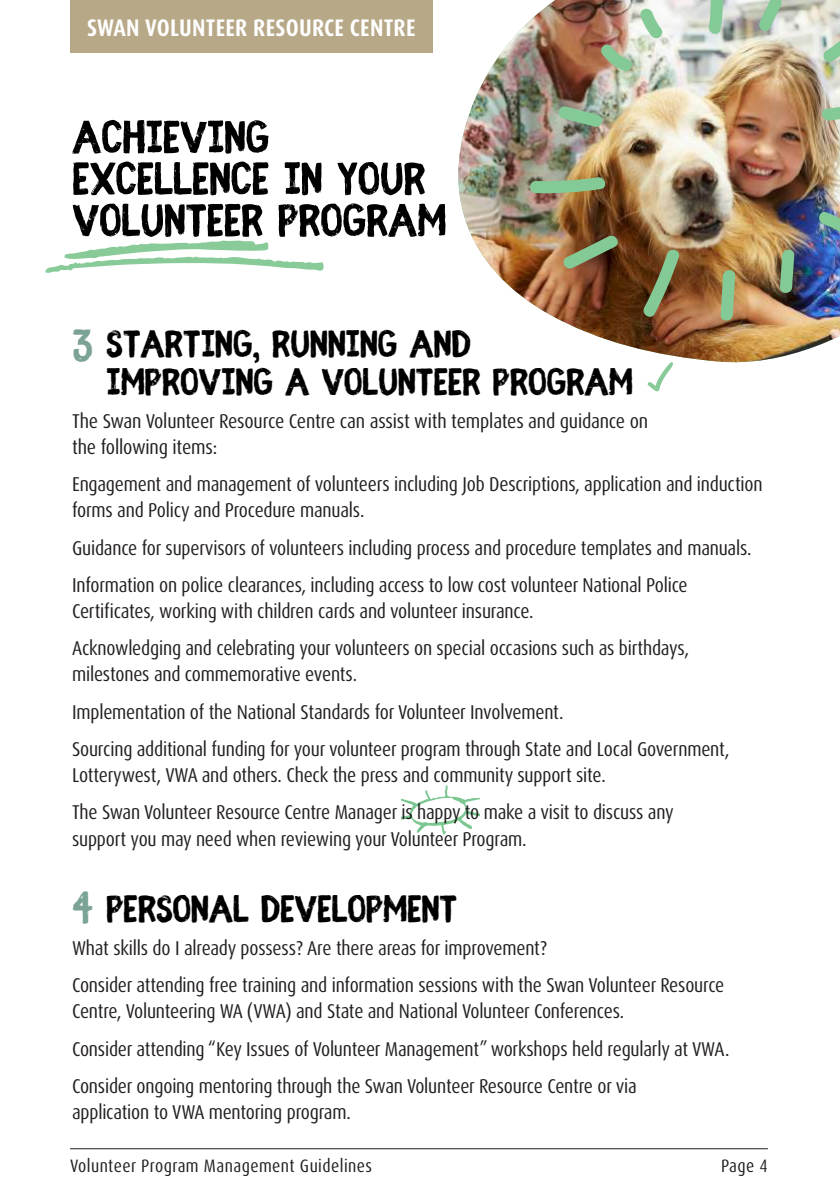
<style>
.page{position:relative;width:840px;height:1191px;background:#fff}
.page>*{position:absolute;margin:0;border:0;box-sizing:border-box;transform-origin:0 0}
.t1{font:50.4px/41.6px "Fibre Vintage";letter-spacing:-.01em;color:#000}
.t2{font:47.2px "Fibre Vintage";color:#7aa295}
.t3{font:42px/38px "Fibre Vintage";letter-spacing:-.01em;color:#000}
.t4{font:700 condensed 24px "Dax OT";letter-spacing:.01em;color:#fff}
.t5{font:condensed 20px/37.4px "Dax OT";letter-spacing:-.01em;color:#231f20}
.t6{font:condensed 18px "Dax OT";letter-spacing:.025em;color:#231f20}
</style>
<div class="page">
<img style="left:458px;top:0;width:381px;height:363px">
<svg style="left:401px;top:785px;width:78px;height:49px"></svg>
<svg style="left:645px;top:359px;width:28px;height:33px"></svg>
<svg style="left:45px;top:240px;width:278px;height:33px"></svg>
<div style="left:70px;top:0;width:362px;height:53px;background:#b7a887"></div>
<hr style="left:70px;top:1148px;width:697px;height:1px;background:#231f20">
<svg style="left:707px;top:0;width:15px;height:37px"></svg>
<svg style="left:755px;top:0;width:29px;height:35px"></svg>
<svg style="left:819px;top:27px;width:20px;height:38px"></svg>
<svg style="left:818px;top:101px;width:21px;height:21px"></svg>
<svg style="left:815px;top:209px;width:24px;height:43px"></svg>
<svg style="left:779px;top:248px;width:15px;height:47px"></svg>
<svg style="left:719px;top:268px;width:16px;height:54px"></svg>
<svg style="left:640px;top:247px;width:40px;height:74px;background:#776740"></svg>
<svg style="left:559px;top:233px;width:62px;height:38px;background:#7a6c48"></svg>
<svg style="left:528px;top:176px;width:80px;height:18px"></svg>
<svg style="left:555px;top:105px;width:50px;height:24px"></svg>
<img style="left:599px;top:6px;width:64px;height:66px">
<p class="t4" style="left:87px;top:12px;width:330px">SWAN VOLUNTEER RESOURCE CENTRE</p>
<h1 class="t1" style="left:72px;top:119px;width:376px">ACHIEVING<br>EXCELLENCE IN YOUR<br>VOLUNTEER PROGRAM</h1>
<h2 class="t2" style="left:72px;top:329px;width:23px">3</h2>
<h3 class="t3" style="left:106px;top:327px;width:528px">STARTING, RUNNING AND<br>IMPROVING A VOLUNTEER PROGRAM</h3>
<p class="t5" style="left:72px;top:408px;width:577px;line-height:26px">The Swan Volunteer Resource Centre can assist with templates and guidance on the following items:</p>
<p class="t5" style="left:72px;top:471px;width:691px;line-height:26px">Engagement and management of volunteers including Job Descriptions, application and induction forms and Policy and Procedure manuals.</p>
<p class="t5" style="left:72px;top:529px;width:680px">Guidance for supervisors of volunteers including process and procedure templates and manuals.<br>Information on police clearances, including access to low cost volunteer National Police</p>
<p class="t5" style="left:72px;top:592px;width:618px">Certificates, working with children cards and volunteer insurance.<br>Acknowledging and celebrating your volunteers on special occasions such as birthdays,</p>
<p class="t5" style="left:72px;top:656px;width:658px">milestones and commemorative events.<br>Implementation of the National Standards for Volunteer Involvement.<br>Sourcing additional funding for your volunteer program through State and Local Government,</p>
<p class="t5" style="left:72px;top:756px;width:603px">Lotterywest, VWA and others. Check the press and community support site.<br>The Swan Volunteer Resource Centre Manager is happy to make a visit to discuss any</p>
<p class="t5" style="left:72px;top:820px;width:455px">support you may need when reviewing your Volunteer Program.</p>
<h2 class="t2" style="left:72px;top:890px;width:23px">4</h2>
<h3 class="t3" style="left:106px;top:892px;width:352px">PERSONAL DEVELOPMENT</h3>
<p class="t5" style="left:72px;top:929px;width:653px">What skills do I already possess? Are there areas for improvement?<br>Consider attending free training and information sessions with the Swan Volunteer Resource</p>
<p class="t5" style="left:72px;top:992px;width:658px">Centre, Volunteering WA (VWA) and State and National Volunteer Conferences.<br>Consider attending “Key Issues of Volunteer Management” workshops held regularly at VWA.<br>Consider ongoing mentoring through the Swan Volunteer Resource Centre or via</p>
<p class="t5" style="left:72px;top:1093px;width:280px">application to VWA mentoring program.</p>
<p class="t6" style="left:70px;top:1154px;width:303px">Volunteer Program Management Guidelines</p>
<p class="t6" style="left:720px;top:1154px;width:48px">Page 4</p>
</div>
